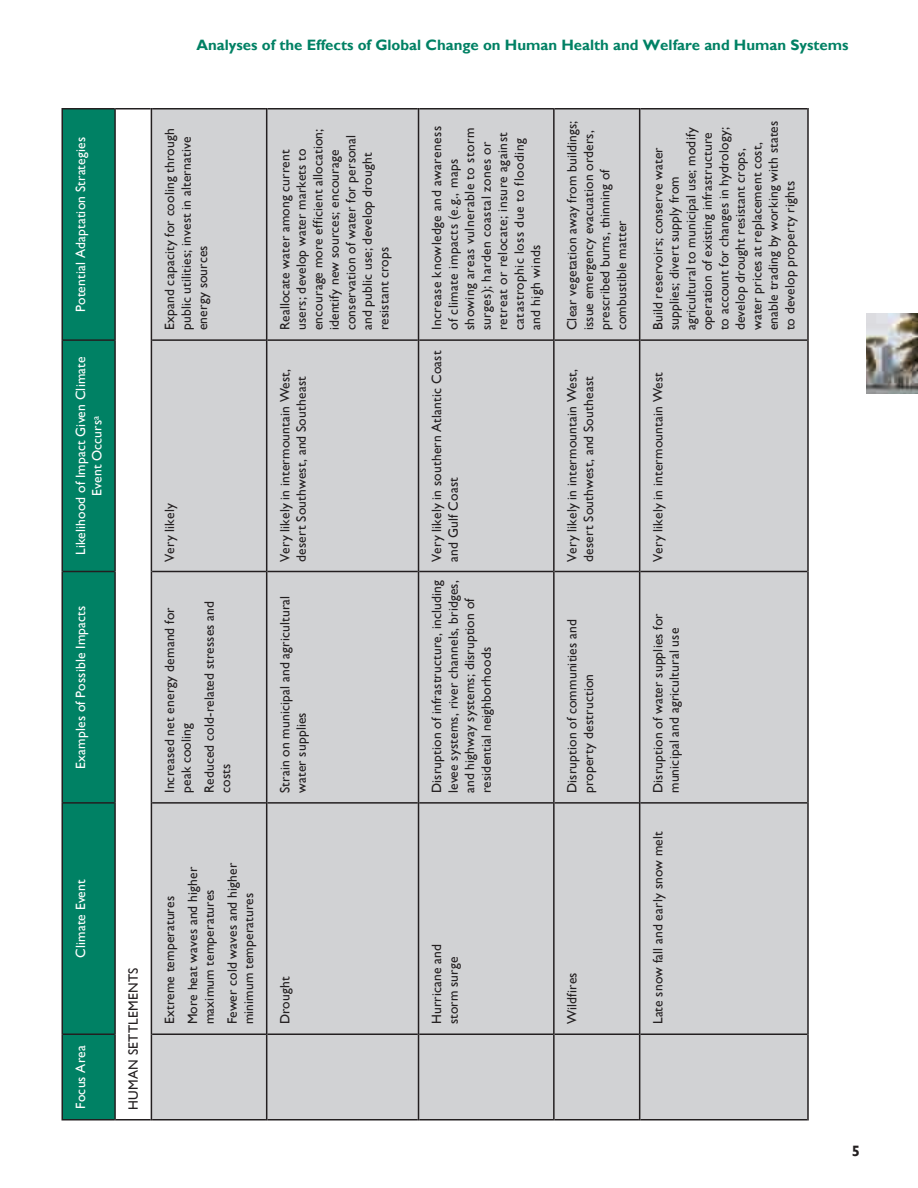
<style>
.page{position:relative;width:918px;height:1188px;background:#fff}
.page>*{position:absolute;margin:0;border:0;box-sizing:border-box;transform-origin:0 0}
.t1{font:700 15px "Gill Sans";color:#008164}
.t2{font:700 15px "Gill Sans";color:#231f20}
.t3{font:13.5px/16.5px "Gill Sans";letter-spacing:.015em;color:#231f20}
.t4{font:13.5px/16.5px "Gill Sans";letter-spacing:.035em;color:#231f20}
.t5{font:13.5px/16.5px "Gill Sans";letter-spacing:.015em;color:#fff;text-align:center}
</style>
<div class="page">
<img style="left:866px;top:314px;width:52px;height:79px">
<div style="left:63px;top:110px;width:51px;height:1009px;background:#008164"></div>
<div style="left:152px;top:110px;width:655px;height:1009px;background:#d1d2d4"></div>
<hr style="left:116px;top:1119px;width:35px;height:1px;background:#231f20">
<hr style="left:116px;top:108px;width:35px;height:2px;background:#231f20">
<hr style="left:151px;top:1034px;width:1px;height:86px;background:#231f20">
<hr style="left:152px;top:1119px;width:114px;height:1px;background:#231f20">
<hr style="left:151px;top:803px;width:1px;height:231px;background:#231f20">
<hr style="left:152px;top:1033px;width:114px;height:2px;background:#231f20">
<hr style="left:151px;top:571px;width:1px;height:232px;background:#231f20">
<hr style="left:152px;top:802px;width:114px;height:2px;background:#231f20">
<hr style="left:151px;top:340px;width:1px;height:231px;background:#231f20">
<hr style="left:152px;top:571px;width:114px;height:1px;background:#231f20">
<hr style="left:151px;top:108px;width:1px;height:232px;background:#231f20">
<hr style="left:152px;top:339px;width:114px;height:2px;background:#231f20">
<hr style="left:152px;top:108px;width:114px;height:2px;background:#231f20">
<hr style="left:266px;top:1034px;width:1px;height:86px;background:#231f20">
<hr style="left:267px;top:1119px;width:151px;height:1px;background:#231f20">
<hr style="left:266px;top:803px;width:1px;height:231px;background:#231f20">
<hr style="left:267px;top:1033px;width:151px;height:2px;background:#231f20">
<hr style="left:266px;top:571px;width:1px;height:232px;background:#231f20">
<hr style="left:267px;top:802px;width:151px;height:2px;background:#231f20">
<hr style="left:266px;top:340px;width:1px;height:231px;background:#231f20">
<hr style="left:267px;top:571px;width:151px;height:1px;background:#231f20">
<hr style="left:266px;top:108px;width:1px;height:232px;background:#231f20">
<hr style="left:267px;top:339px;width:151px;height:2px;background:#231f20">
<hr style="left:267px;top:108px;width:151px;height:2px;background:#231f20">
<hr style="left:418px;top:1034px;width:1px;height:86px;background:#231f20">
<hr style="left:419px;top:1119px;width:134px;height:1px;background:#231f20">
<hr style="left:418px;top:803px;width:1px;height:231px;background:#231f20">
<hr style="left:419px;top:1033px;width:134px;height:2px;background:#231f20">
<hr style="left:418px;top:571px;width:1px;height:232px;background:#231f20">
<hr style="left:419px;top:802px;width:134px;height:2px;background:#231f20">
<hr style="left:418px;top:340px;width:1px;height:231px;background:#231f20">
<hr style="left:419px;top:571px;width:134px;height:1px;background:#231f20">
<hr style="left:418px;top:108px;width:1px;height:232px;background:#231f20">
<hr style="left:419px;top:339px;width:134px;height:2px;background:#231f20">
<hr style="left:419px;top:108px;width:134px;height:2px;background:#231f20">
<hr style="left:553px;top:1034px;width:2px;height:86px;background:#231f20">
<hr style="left:555px;top:1119px;width:84px;height:1px;background:#231f20">
<hr style="left:553px;top:803px;width:2px;height:231px;background:#231f20">
<hr style="left:555px;top:1033px;width:84px;height:2px;background:#231f20">
<hr style="left:553px;top:571px;width:2px;height:232px;background:#231f20">
<hr style="left:555px;top:802px;width:84px;height:2px;background:#231f20">
<hr style="left:553px;top:340px;width:2px;height:231px;background:#231f20">
<hr style="left:555px;top:571px;width:84px;height:1px;background:#231f20">
<hr style="left:553px;top:108px;width:2px;height:232px;background:#231f20">
<hr style="left:555px;top:339px;width:84px;height:2px;background:#231f20">
<hr style="left:555px;top:108px;width:84px;height:2px;background:#231f20">
<hr style="left:639px;top:1034px;width:1px;height:86px;background:#231f20">
<hr style="left:640px;top:1119px;width:167px;height:1px;background:#231f20">
<hr style="left:639px;top:803px;width:1px;height:231px;background:#231f20">
<hr style="left:640px;top:1033px;width:167px;height:2px;background:#231f20">
<hr style="left:639px;top:571px;width:1px;height:232px;background:#231f20">
<hr style="left:640px;top:802px;width:167px;height:2px;background:#231f20">
<hr style="left:639px;top:340px;width:1px;height:231px;background:#231f20">
<hr style="left:640px;top:571px;width:167px;height:1px;background:#231f20">
<hr style="left:639px;top:108px;width:1px;height:232px;background:#231f20">
<hr style="left:640px;top:339px;width:167px;height:2px;background:#231f20">
<hr style="left:640px;top:108px;width:167px;height:2px;background:#231f20">
<hr style="left:807px;top:1034px;width:2px;height:86px;background:#231f20">
<hr style="left:807px;top:803px;width:2px;height:231px;background:#231f20">
<hr style="left:807px;top:571px;width:2px;height:232px;background:#231f20">
<hr style="left:807px;top:340px;width:2px;height:231px;background:#231f20">
<hr style="left:807px;top:108px;width:2px;height:232px;background:#231f20">
<hr style="left:62px;top:1034px;width:1px;height:86px;background:#231f20">
<hr style="left:63px;top:1119px;width:51px;height:1px;background:#231f20">
<hr style="left:114px;top:1034px;width:2px;height:86px;background:#231f20">
<hr style="left:62px;top:803px;width:1px;height:231px;background:#231f20">
<hr style="left:63px;top:1033px;width:51px;height:2px;background:#231f20">
<hr style="left:114px;top:803px;width:2px;height:231px;background:#231f20">
<hr style="left:62px;top:571px;width:1px;height:232px;background:#231f20">
<hr style="left:63px;top:802px;width:51px;height:2px;background:#231f20">
<hr style="left:114px;top:571px;width:2px;height:232px;background:#231f20">
<hr style="left:62px;top:340px;width:1px;height:231px;background:#231f20">
<hr style="left:63px;top:571px;width:51px;height:1px;background:#231f20">
<hr style="left:114px;top:340px;width:2px;height:231px;background:#231f20">
<hr style="left:62px;top:108px;width:1px;height:232px;background:#231f20">
<hr style="left:63px;top:339px;width:51px;height:2px;background:#231f20">
<hr style="left:63px;top:108px;width:51px;height:2px;background:#231f20">
<hr style="left:114px;top:108px;width:2px;height:232px;background:#231f20">
<p class="t1" style="left:196px;top:36px;width:654px">Analyses of the Effects of Global Change on Human Health and Welfare and Human Systems</p>
<p class="t5" style="left:73px;top:312px;width:176px;rotate:-90deg">Potential Adaptation Strategies</p>
<p class="t5" style="left:73px;top:555px;width:200px;rotate:-90deg">Likelihood of Impact Given Climate<br>Event Occurs<sup>a</sup></p>
<p class="t5" style="left:73px;top:769px;width:165px;rotate:-90deg">Examples of Possible Impacts</p>
<p class="t3" style="left:162px;top:330px;width:203px;rotate:-90deg">Expand capacity for cooling through public utilities; invest in alternative energy sources</p>
<p class="t3" style="left:162px;top:562px;width:60px;rotate:-90deg">Very likely</p>
<p class="t3" style="left:162px;top:793px;width:187px;rotate:-90deg">Increased net energy demand for peak cooling</p>
<p class="t3" style="left:201px;top:793px;width:194px;rotate:-90deg">Reduced cold-related stresses and costs</p>
<p class="t3" style="left:277px;top:330px;width:203px;rotate:-90deg">Reallocate water among current users; develop water markets to encourage more efficient allocation; identify new sources; encourage conservation of water for personal and public use; develop drought resistant crops</p>
<p class="t3" style="left:277px;top:562px;width:195px;rotate:-90deg">Very likely in intermountain West, desert Southwest, and Southeast</p>
<p class="t3" style="left:277px;top:793px;width:199px;rotate:-90deg">Strain on municipal and agricultural water supplies</p>
<p class="t5" style="left:73px;top:958px;width:80px;rotate:-90deg">Climate Event</p>
<p class="t5" style="left:73px;top:1109px;width:65px;rotate:-90deg">Focus Area</p>
<p class="t3" style="left:125px;top:1110px;width:144px;rotate:-90deg">HUMAN SETTLEMENTS</p>
<p class="t3" style="left:158px;top:1024px;width:159px;line-height:23px;rotate:-90deg">Extreme temperatures<br>More heat waves and higher</p>
<p class="t3" style="left:198px;top:1024px;width:163px;line-height:23px;rotate:-90deg">maximum temperatures<br>Fewer cold waves and higher</p>
<p class="t3" style="left:241px;top:1024px;width:133px;rotate:-90deg">minimum temperatures</p>
<p class="t3" style="left:277px;top:1024px;width:49px;rotate:-90deg">Drought</p>
<p class="t4" style="left:429px;top:330px;width:206px;rotate:-90deg">Increase knowledge and awareness of climate impacts (e.g., maps showing areas vulnerable to storm surges); harden coastal zones or retreat or relocate; insure against catastrophic loss due to flooding and high winds</p>
<p class="t3" style="left:429px;top:562px;width:212px;rotate:-90deg">Very likely in southern Atlantic Coast and Gulf Coast</p>
<p class="t3" style="left:429px;top:793px;width:214px;rotate:-90deg">Disruption of infrastructure, including levee systems, river channels, bridges, and highway systems; disruption of residential neighborhoods</p>
<p class="t3" style="left:564px;top:330px;width:211px;rotate:-90deg">Clear vegetation away from buildings; issue emergency evacuation orders, prescribed burns, thinning of combustible matter</p>
<p class="t3" style="left:564px;top:562px;width:195px;rotate:-90deg">Very likely in intermountain West, desert Southwest, and Southeast</p>
<p class="t3" style="left:564px;top:793px;width:175px;rotate:-90deg">Disruption of communities and property destruction</p>
<p class="t3" style="left:429px;top:1024px;width:82px;rotate:-90deg">Hurricane and storm surge</p>
<p class="t3" style="left:564px;top:1024px;width:53px;rotate:-90deg">Wildfires</p>
<p class="t3" style="left:650px;top:330px;width:211px;rotate:-90deg">Build reservoirs; conserve water supplies; divert supply from agricultural to municipal use; modify operation of existing infrastructure to account for changes in hydrology; develop drought resistant crops, water prices at replacement cost, enable trading by working with states to develop property rights</p>
<p class="t3" style="left:650px;top:562px;width:191px;rotate:-90deg">Very likely in intermountain West</p>
<p class="t3" style="left:650px;top:793px;width:181px;rotate:-90deg">Disruption of water supplies for municipal and agricultural use</p>
<p class="t3" style="left:650px;top:1024px;width:195px;rotate:-90deg">Late snow fall and early snow melt</p>
<p class="t2" style="left:852px;top:1142px;width:10px">5</p>
</div>
